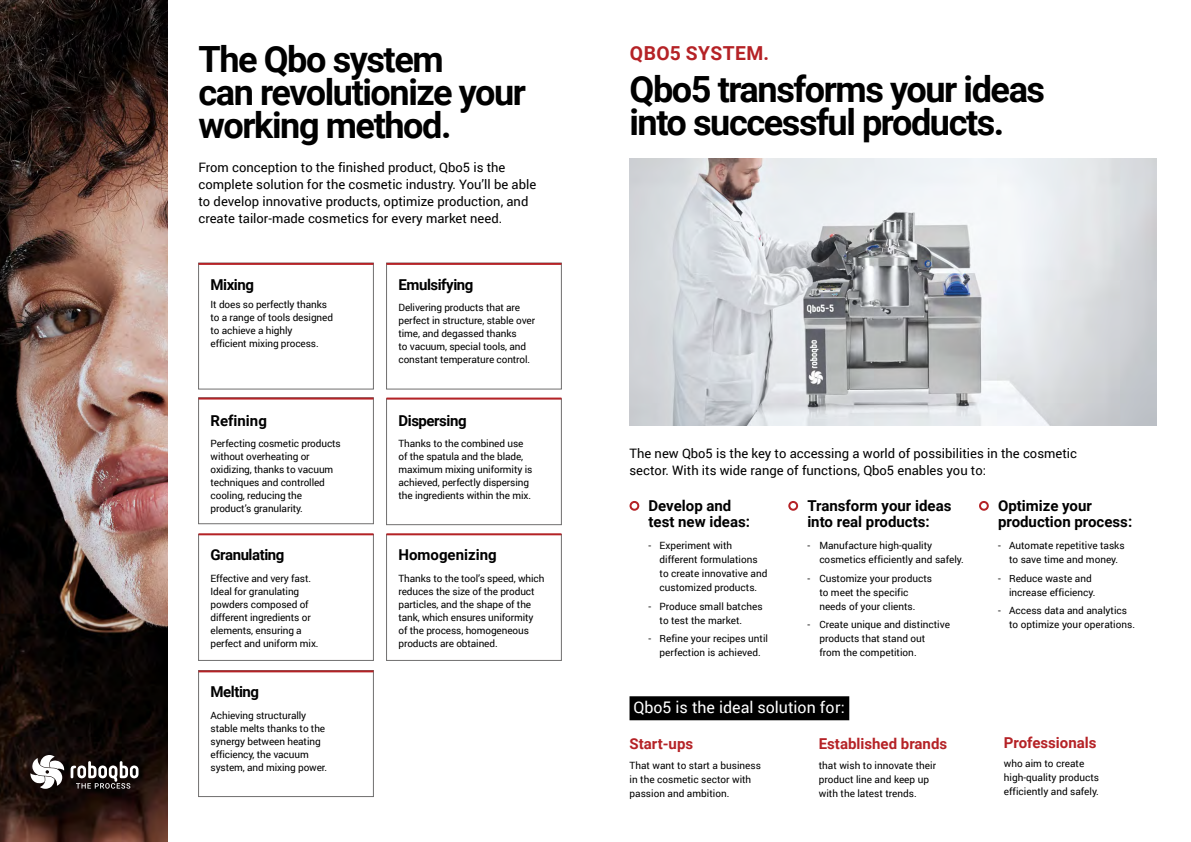
<style>
.page{position:relative;width:1191px;height:842px;background:#fff}
.page>*{position:absolute;margin:0;border:0;box-sizing:border-box;transform-origin:0 0}
.t1{font:700 36.1px/32.9px "Roboto";letter-spacing:-.04em;color:#000}
.t2{font:700 19.3px "Roboto";letter-spacing:.025em;color:#b52226}
.t3{font:16px "Roboto";color:#fff}
.t4{font:700 15px/16px "Roboto";color:#000}
.t5{font:700 15px "Roboto";letter-spacing:-.03em;color:#000}
.t6{font:700 15px "Roboto";color:#b52226}
.t7{font:13px/17px "Roboto";color:#000}
.t8{font:10px/13px "Roboto";letter-spacing:-.01em;color:#000}
</style>
<div class="page">
<img style="left:0;top:0;width:168px;height:842px">
<svg style="left:30px;top:755px;width:34px;height:34px"></svg>
<svg style="left:71px;top:761px;width:67px;height:28px"></svg>
<hr style="left:198px;top:263px;width:175px;height:2px;background:#b52226">
<div style="left:198px;top:670px;width:175px;height:127px;border:1px solid #706f6f"></div>
<hr style="left:198px;top:670px;width:175px;height:2px;background:#b52226">
<hr style="left:386px;top:263px;width:175px;height:2px;background:#b52226">
<div style="left:198px;top:398px;width:175px;height:126px;border:1px solid #706f6f"></div>
<hr style="left:198px;top:398px;width:175px;height:2px;background:#b52226">
<div style="left:386px;top:399px;width:175px;height:126px;border:1px solid #706f6f"></div>
<hr style="left:386px;top:398px;width:175px;height:2px;background:#b52226">
<hr style="left:198px;top:533px;width:175px;height:2px;background:#b52226">
<hr style="left:386px;top:533px;width:175px;height:2px;background:#b52226">
<div style="left:629px;top:501px;width:10px;height:10px;border:2px solid #b52226;border-radius:50%"></div>
<img style="left:629px;top:159px;width:528px;height:267px">
<div style="left:788px;top:501px;width:10px;height:10px;border:2px solid #b52226;border-radius:50%"></div>
<div style="left:979px;top:501px;width:9px;height:10px;border:2px solid #b52226;border-radius:50%"></div>
<div style="left:629px;top:696px;width:220px;height:24px;background:#000"></div>
<h1 class="t1" style="left:198px;top:42px;width:329px">The Qbo system<br>can revolutionize your working method.</h1>
<h3 class="t7" style="left:198px;top:159px;width:339px">From conception to the finished product, Qbo5 is the complete solution for the cosmetic industry. You’ll be able to develop innovative products, optimize production, and create tailor-made cosmetics for every market need.</h3>
<h3 class="t4" style="left:210px;top:276px;width:45px">Mixing</h3>
<p class="t8" style="left:210px;top:298px;width:124px">It does so perfectly thanks to a range of tools designed to achieve a highly<br>efficient mixing process.</p>
<h3 class="t4" style="left:210px;top:412px;width:58px">Refining</h3>
<p class="t8" style="left:210px;top:437px;width:132px">Perfecting cosmetic products without overheating or oxidizing, thanks to vacuum techniques and controlled cooling, reducing the product’s granularity.</p>
<h3 class="t5" style="left:210px;top:545px;width:75px">Granulating</h3>
<p class="t8" style="left:210px;top:571px;width:110px">Effective and very fast.<br>Ideal for granulating powders composed of different ingredients or elements, ensuring a perfect and uniform mix.</p>
<h3 class="t5" style="left:210px;top:681px;width:50px">Melting</h3>
<p class="t8" style="left:210px;top:708px;width:118px">Achieving structurally stable melts thanks to the synergy between heating efficiency, the vacuum system, and mixing power.</p>
<h3 class="t5" style="left:398px;top:274px;width:76px">Emulsifying</h3>
<p class="t8" style="left:398px;top:301px;width:138px">Delivering products that are perfect in structure, stable over time, and degassed thanks<br>to vacuum, special tools, and constant temperature control.</p>
<h3 class="t5" style="left:398px;top:410px;width:70px">Dispersing</h3>
<p class="t8" style="left:398px;top:437px;width:135px">Thanks to the combined use of the spatula and the blade, maximum mixing uniformity is achieved, perfectly dispersing the ingredients within the mix.</p>
<h3 class="t4" style="left:398px;top:546px;width:100px">Homogenizing</h3>
<p class="t8" style="left:398px;top:571px;width:147px">Thanks to the tool’s speed, which reduces the size of the product particles, and the shape of the tank, which ensures uniformity of the process, homogeneous products are obtained.</p>
<h2 class="t2" style="left:630px;top:39px;width:141px">QBO5 SYSTEM.</h2>
<h1 class="t1" style="left:629px;top:71px;width:417px">Qbo5 transforms your ideas into successful products.</h1>
<h3 class="t7" style="left:629px;top:444px;width:449px">The new Qbo5 is the key to accessing a world of possibilities in the cosmetic sector. With its wide range of functions, Qbo5 enables you to:</h3>
<h3 class="t4" style="left:648px;top:497px;width:103px">Develop and test new ideas:</h3>
<p class="t8" style="left:659px;top:538px;width:109px;line-height:14px;text-indent:-11px">- Experiment with different formulations to create innovative and customized products.</p>
<p class="t8" style="left:659px;top:598px;width:105px;line-height:14px;text-indent:-11px">- Produce small batches to test the market.</p>
<p class="t8" style="left:648px;top:631px;width:121px;line-height:14px;text-align:center">- Refine your recipes until perfection is achieved.</p>
<h3 class="t4" style="left:807px;top:497px;width:146px">Transform your ideas into real products:</h3>
<p class="t8" style="left:819px;top:538px;width:146px;line-height:14px;text-indent:-12px">- Manufacture high-quality cosmetics efficiently and safely.</p>
<p class="t8" style="left:819px;top:570px;width:114px;line-height:14px;text-indent:-12px">- Customize your products to meet the specific needs of your clients.</p>
<p class="t8" style="left:819px;top:617px;width:132px;line-height:14px;text-indent:-12px">- Create unique and distinctive products that stand out<br>from the competition.</p>
<h3 class="t3" style="left:633px;top:696px;width:213px">Qbo5 is the ideal solution for:</h3>
<h3 class="t6" style="left:629px;top:733px;width:65px">Start-ups</h3>
<p class="t8" style="left:629px;top:758px;width:133px;line-height:14px">That want to start a business in the cosmetic sector with passion and ambition.</p>
<h3 class="t6" style="left:819px;top:733px;width:130px">Established brands</h3>
<p class="t8" style="left:819px;top:758px;width:119px;line-height:14px">that wish to innovate their product line and keep up with the latest trends.</p>
<h3 class="t4" style="left:998px;top:497px;width:136px">Optimize your production process:</h3>
<p class="t8" style="left:998px;top:538px;width:128px;line-height:14px;text-align:center">- Automate repetitive tasks to save time and money.</p>
<p class="t8" style="left:1009px;top:570px;width:88px;line-height:14px;text-indent:-11px">- Reduce waste and increase efficiency.</p>
<p class="t8" style="left:1009px;top:603px;width:128px;line-height:14px;text-indent:-11px">- Access data and analytics to optimize your operations.</p>
<h3 class="t6" style="left:1003px;top:732px;width:94px">Professionals</h3>
<p class="t8" style="left:1003px;top:756px;width:97px;line-height:14px">who aim to create high-quality products efficiently and safely.</p>
</div>
